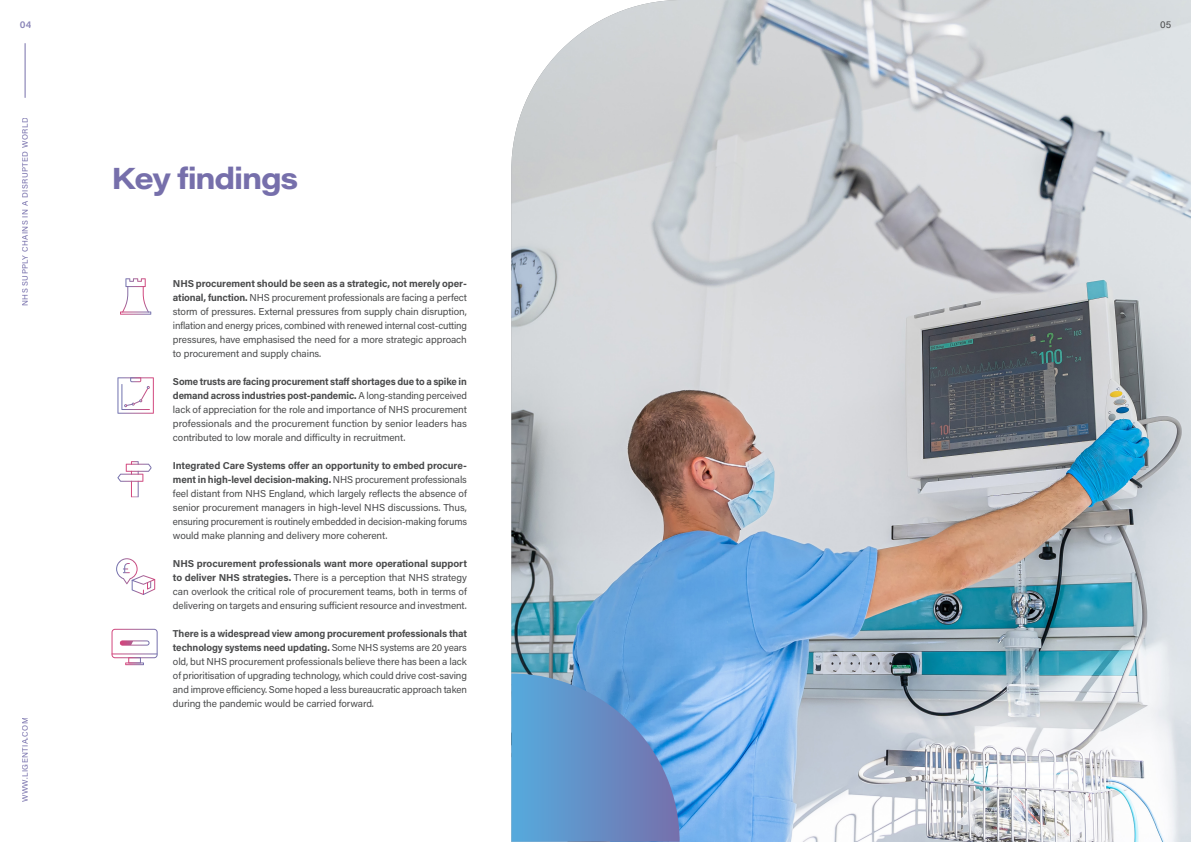
<style>
.page{position:relative;width:1191px;height:842px;background:#fff}
.page>*{position:absolute;margin:0;border:0;box-sizing:border-box;transform-origin:0 0}
.Heading{font:700 30px "Acumin Pro Wide";letter-spacing:-.04em;color:#766fab}
.t1{font:10px/14px "Acumin Pro";letter-spacing:-.01em;color:#4b4c4d;text-align:justify}
.t2{font:600 10px "Acumin Pro";color:#8a85b8}
.t3{font:8px "Acumin Pro";letter-spacing:.05em;color:#766fab}
.s1{font-weight:700}
</style>
<div class="page">
<img style="left:511px;top:0;width:680px;height:842px">
<svg style="left:511px;top:673px;width:168px;height:169px;background:#6395cc"></svg>
<svg style="left:111px;top:629px;width:47px;height:36px"></svg>
<svg style="left:120px;top:278px;width:31px;height:37px"></svg>
<svg style="left:117px;top:377px;width:37px;height:37px"></svg>
<svg style="left:116px;top:558px;width:39px;height:37px"></svg>
<svg style="left:117px;top:461px;width:34px;height:36px"></svg>
<hr style="left:25px;top:43px;width:1px;height:55px;background:#766fab">
<p class="t2" style="left:20px;top:18px;width:13px">04</p>
<p class="t1" style="left:1160px;top:17px;width:13px">05</p>
<p class="t3" style="left:20px;top:306px;width:190px;rotate:-90deg">NHS SUPPLY CHAINS IN A DISRUPTED WORLD</p>
<p class="t3" style="left:20px;top:802px;width:86px;rotate:-90deg">WWW.LIGENTIA.COM</p>
<p class="Heading" style="left:111px;top:157px;width:188px">Key findings</p>
<p class="t1" style="left:173px;top:276px;width:295px"><span class="s1">NHS procurement should be seen as a strategic, not merely oper&shy;ational, function.</span> NHS procurement professionals are facing a perfect storm of pressures. External pressures from supply chain disruption, inflation and energy prices, combined with renewed internal cost-cutting pressures, have emphasised the need for a more strategic approach to procurement and supply chains.</p>
<p class="t1" style="left:173px;top:374px;width:295px"><span class="s1">Some trusts are facing procurement staff shortages due to a spike in demand across industries post-pandemic.</span> A long-standing perceived lack of appreciation for the role and importance of NHS procurement professionals and the procurement function by senior leaders has contributed to low morale and difficulty in recruitment.</p>
<p class="t1" style="left:173px;top:458px;width:295px"><span class="s1">Integrated Care Systems offer an opportunity to embed procure&shy;ment in high-level decision-making.</span> NHS procurement professionals feel distant from NHS England, which largely reflects the absence of senior procurement managers in high-level NHS discussions. Thus, ensuring procurement is routinely embedded in decision-making forums would make planning and delivery more coherent.</p>
<p class="t1" style="left:173px;top:556px;width:295px"><span class="s1">NHS procurement professionals want more operational support to deliver NHS strategies.</span> There is a perception that NHS strategy can overlook the critical role of procurement teams, both in terms of delivering on targets and ensuring sufficient resource and investment.</p>
<p class="t1" style="left:173px;top:626px;width:295px"><span class="s1">There is a widespread view among procurement professionals that technology systems need updating.</span> Some NHS systems are 20 years old, but NHS procurement professionals believe there has been a lack of prioritisation of upgrading technology, which could drive cost-saving and improve efficiency. Some hoped a less bureaucratic approach taken during the pandemic would be carried forward.</p>
</div>
